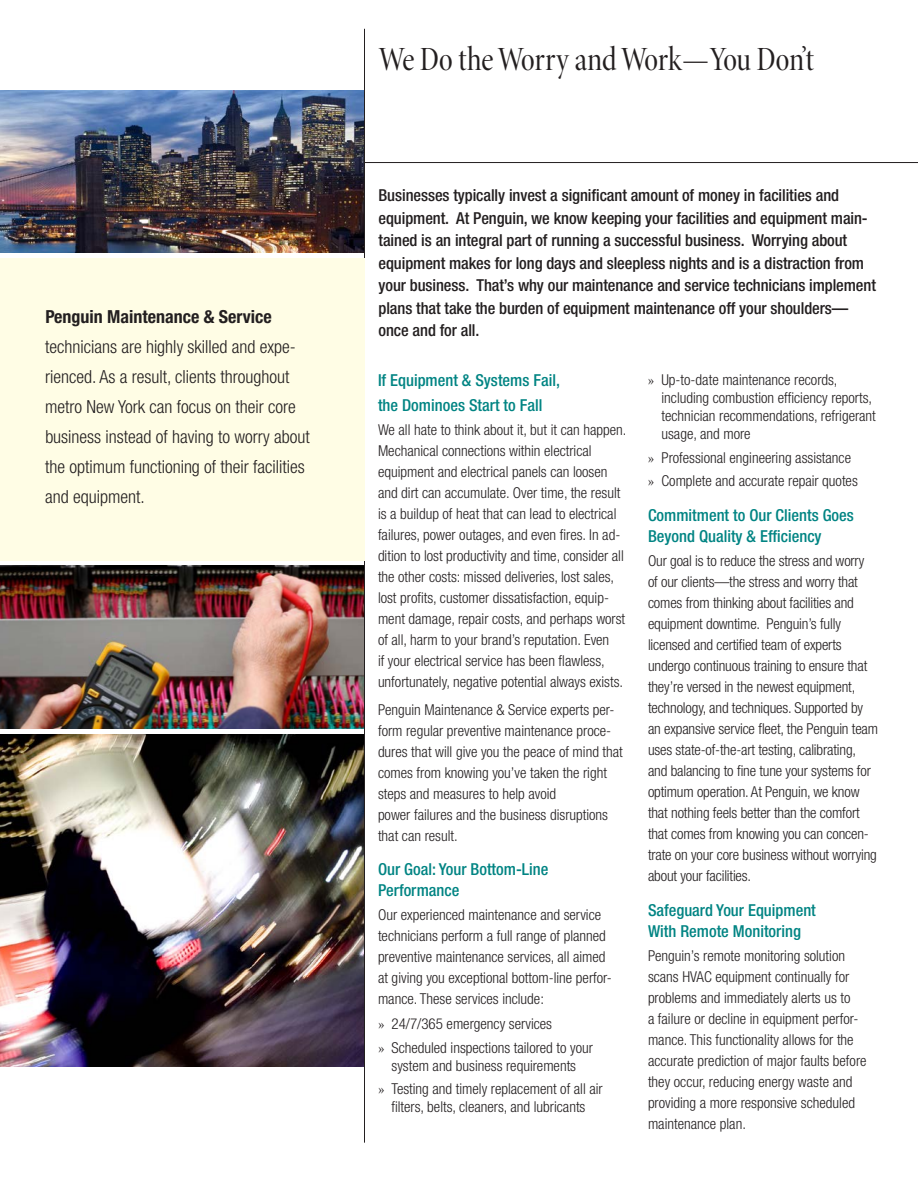
<style>
.page{position:relative;width:918px;height:1188px;background:#fff}
.page>*{position:absolute;margin:0;border:0;box-sizing:border-box;transform-origin:0 0}
.t1{font:34.5px "Minion Pro Cn Disp";letter-spacing:-.005em;color:#231f20}
.t2{font:300 condensed 18px/30px "Helvetica Neue";color:#231f20}
.t3{font:700 condensed 18px "Helvetica Neue";color:#231f20}
.t4{font:500 condensed 16.5px/22.5px "Helvetica Neue";letter-spacing:-.005em;color:#231f20}
.t5{font:500 condensed 16.5px/21px "Helvetica Neue";color:#008483}
.t6{font:300 condensed 15px/21px "Helvetica Neue";color:#231f20}
.s1{font-family:"Minion";font-weight:400;font-stretch:normal}
</style>
<div class="page">
<img style="left:0;top:734px;width:364px;height:332px">
<img style="left:0;top:91px;width:364px;height:162px">
<img style="left:0;top:566px;width:364px;height:163px">
<hr style="left:364px;top:162px;width:554px;height:1px;background:#231f20">
<hr style="left:364px;top:29px;width:1px;height:1114px;background:#231f20">
<div style="left:0;top:258px;width:364px;height:302px;background:#fffde5"></div>
<p class="t3" style="left:45px;top:306px;width:228px">Penguin Maintenance &amp; Service</p>
<p class="t2" style="left:45px;top:332px;width:266px">technicians are highly skilled and expe&shy;rienced. As a result, clients throughout metro New York can focus on their core business instead of having to worry about the optimum functioning of their facilities and equipment.</p>
<h1 class="t1" style="left:379px;top:39px;width:437px">We Do the Worry and Work—You Don’t</h1>
<p class="t4" style="left:379px;top:184px;width:499px">Businesses typically invest a significant amount of money in facilities and equipment. At Penguin, we know keeping your facilities and equipment main&shy;tained is an integral part of running a successful business. Worrying about equipment makes for long days and sleepless nights and is a distraction from your business. That’s why our maintenance and service technicians implement plans that take the burden of equipment maintenance off your shoulders— once and for all.</p>
<p class="t5" style="left:378px;top:368px;width:183px;line-height:24.3px">If Equipment &amp; Systems Fail, the Dominoes Start to Fall</p>
<p class="t6" style="left:378px;top:419px;width:250px">We all hate to think about it, but it can happen.<br>Mechanical connections within electrical equipment and electrical panels can loosen and dirt can accumulate. Over time, the result is a buildup of heat that can lead to electrical failures, power outages, and even fires. In ad&shy;dition to lost productivity and time, consider all the other costs: missed deliveries, lost sales, lost profits, customer dissatisfaction, equip&shy;ment damage, repair costs, and perhaps worst of all, harm to your brand’s reputation. Even<br>if your electrical service has been flawless, unfortunately, negative potential always exists.</p>
<p class="t6" style="left:378px;top:699px;width:246px">Penguin Maintenance &amp; Service experts per&shy;form regular preventive maintenance proce&shy;dures that will give you the peace of mind that comes from knowing you’ve taken the right steps and measures to help avoid<br>power failures and the business disruptions that can result.</p>
<p class="t5" style="left:378px;top:859px;width:172px">Our Goal: Your Bottom-Line<br>Performance</p>
<p class="t6" style="left:378px;top:905px;width:235px">Our experienced maintenance and service technicians perform a full range of planned preventive maintenance services, all aimed at giving you exceptional bottom-line perfor&shy;mance. These services include:</p>
<p class="t6" style="left:378px;top:1012px;width:216px;line-height:23.4px"><span class="s1">»</span> 24/7/365 emergency services<br><span class="s1">»</span> Scheduled inspections tailored to your</p>
<p class="t6" style="left:378px;top:1053px;width:226px;line-height:23.4px;text-indent:14px">system and business requirements<br><span class="s1">»</span> Testing and timely replacement of all air</p>
<p class="t6" style="left:392px;top:1096px;width:195px">filters, belts, cleaners, and lubricants</p>
<p class="t6" style="left:661px;top:371px;width:216px;line-height:18px;text-indent:-14px"><span class="s1">»</span> Up-to-date maintenance records, including combustion efficiency reports, technician recommendations, refrigerant usage, and more</p>
<p class="t6" style="left:648px;top:446px;width:211px;line-height:23.4px"><span class="s1">»</span> Professional engineering assistance <span class="s1">»</span> Complete and accurate repair quotes</p>
<p class="t5" style="left:648px;top:504px;width:207px">Commitment to Our Clients Goes<br>Beyond Quality &amp; Efficiency</p>
<p class="t6" style="left:648px;top:550px;width:232px">Our goal is to reduce the stress and worry<br>of our clients—the stress and worry that comes from thinking about facilities and equipment downtime. Penguin’s fully licensed and certified team of experts undergo continuous training to ensure that they’re versed in the newest equipment, technology, and techniques. Supported by an expansive service fleet, the Penguin team uses state-of-the-art testing, calibrating, and balancing to fine tune your systems for optimum operation. At Penguin, we know that nothing feels better than the comfort that comes from knowing you can concen&shy;trate on your core business without worrying about your facilities.</p>
<p class="t5" style="left:648px;top:899px;width:169px">Safeguard Your Equipment<br>With Remote Monitoring</p>
<p class="t6" style="left:648px;top:945px;width:220px">Penguin’s remote monitoring solution scans HVAC equipment continually for problems and immediately alerts us to<br>a failure or decline in equipment perfor&shy;mance. This functionality allows for the accurate prediction of major faults before they occur, reducing energy waste and providing a more responsive scheduled maintenance plan.</p>
</div>
